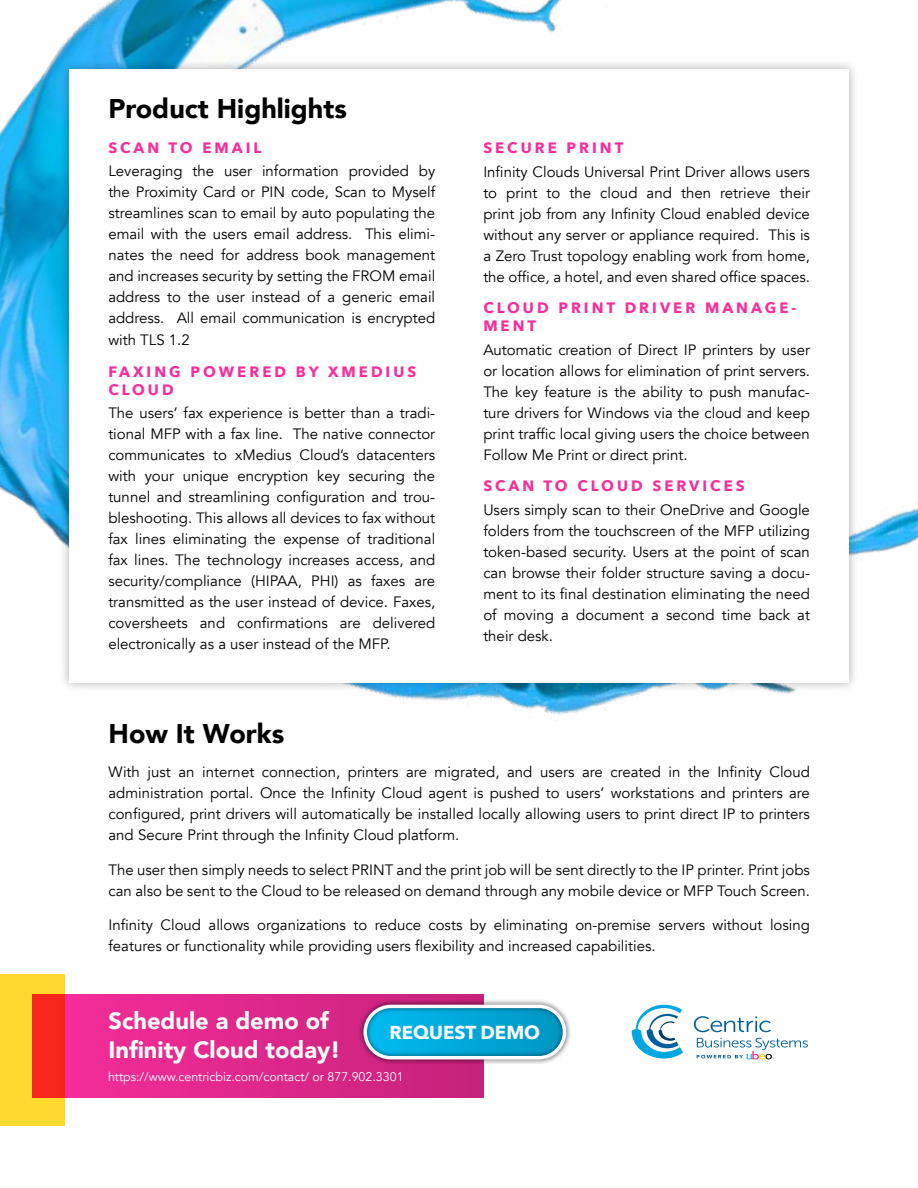
<style>
.page{position:relative;width:918px;height:1188px;background:#fff}
.page>*{position:absolute;margin:0;border:0;box-sizing:border-box;transform-origin:0 0}
.t1{font:900 27px "Avenir";color:#000}
.t2{font:900 23.7px/29px "Avenir";color:#fff}
.t3{font:700 18.75px "Avenir Next";color:#fff}
.t4{font:15px/21px "Avenir";color:#000;text-align:justify}
.t5{font:700 15px/18px "Avenir Next";letter-spacing:.2em;color:#f72d9c}
.t6{font:12.45px "Avenir";color:#fff}
</style>
<div class="page">
<img style="left:0;top:0;width:918px;height:721px">
<div style="left:60px;top:59px;width:799px;height:633px;background:#000;opacity:.3"></div>
<div style="left:69px;top:69px;width:780px;height:614px;background:#fff"></div>
<div style="left:32px;top:995px;width:451px;height:103px;background:linear-gradient(to right,#f82d9c,#c5227b)"></div>
<svg style="left:632px;top:1005px;width:51px;height:54px"></svg>
<svg style="left:694px;top:1016px;width:77px;height:16px"></svg>
<svg style="left:697px;top:1038px;width:111px;height:21px"></svg>
<svg style="left:0;top:974px;width:65px;height:151px;fill:#ffd92d"></svg>
<div style="left:358px;top:1000px;width:213px;height:64px;background:#000;opacity:.75"></div>
<div style="left:363px;top:1005px;width:203px;height:54px;border:3px solid #fff;border-radius:26px"></div>
<h1 class="t1" style="left:108px;top:86px;width:240px">Product Highlights</h1>
<p class="t5" style="left:108px;top:139px;width:155px">SCAN TO EMAIL</p>
<p class="t4" style="left:108px;top:161px;width:328px">Leveraging the user information provided by the Proximity Card or PIN code, Scan to Myself streamlines scan to email by auto populating the email with the users email address. This elimi&shy;nates the need for address book management and increases security by setting the FROM email address to the user instead of a generic email address. All email communication is encrypted with TLS 1.2</p>
<p class="t5" style="left:108px;top:362px;width:309px">FAXING POWERED BY XMEDIUS<br>CLOUD</p>
<p class="t4" style="left:108px;top:403px;width:328px">The users’ fax experience is better than a tradi&shy;tional MFP with a fax line. The native connector communicates to xMedius Cloud’s datacenters with your unique encryption key securing the tunnel and streamlining configuration and trou&shy;bleshooting. This allows all devices to fax without fax lines eliminating the expense of traditional fax lines. The technology increases access, and security/compliance (HIPAA, PHI) as faxes are transmitted as the user instead of device. Faxes, coversheets and confirmations are delivered electronically as a user instead of the MFP.</p>
<p class="t5" style="left:483px;top:139px;width:142px">SECURE PRINT</p>
<p class="t4" style="left:483px;top:161px;width:328px">Infinity Clouds Universal Print Driver allows users to print to the cloud and then retrieve their print job from any Infinity Cloud enabled device without any server or appliance required. This is a Zero Trust topology enabling work from home, the office, a hotel, and even shared office spaces.</p>
<p class="t5" style="left:483px;top:299px;width:315px">CLOUD PRINT DRIVER MANAGE-<br>MENT</p>
<p class="t4" style="left:483px;top:339px;width:328px">Automatic creation of Direct IP printers by user or location allows for elimination of print servers.<br>The key feature is the ability to push manufac&shy;ture drivers for Windows via the cloud and keep print traffic local giving users the choice between Follow Me Print or direct print.</p>
<p class="t5" style="left:483px;top:477px;width:263px">SCAN TO CLOUD SERVICES</p>
<p class="t4" style="left:483px;top:499px;width:328px">Users simply scan to their OneDrive and Google folders from the touchscreen of the MFP utilizing token-based security. Users at the point of scan can browse their folder structure saving a docu&shy;ment to its final destination eliminating the need of moving a document a second time back at their desk.</p>
<h1 class="t1" style="left:109px;top:710px;width:177px">How It Works</h1>
<p class="t4" style="left:109px;top:762px;width:703px">With just an internet connection, printers are migrated, and users are created in the Infinity Cloud administration portal. Once the Infinity Cloud agent is pushed to users’ workstations and printers are configured, print drivers will automatically be installed locally allowing users to print direct IP to printers and Secure Print through the Infinity Cloud platform.</p>
<p class="t4" style="left:109px;top:860px;width:703px">The user then simply needs to select PRINT and the print job will be sent directly to the IP printer. Print jobs can also be sent to the Cloud to be released on demand through any mobile device or MFP Touch Screen.</p>
<p class="t4" style="left:109px;top:915px;width:703px">Infinity Cloud allows organizations to reduce costs by eliminating on-premise servers without losing features or functionality while providing users flexibility and increased capabilities.</p>
<h2 class="t2" style="left:109px;top:1006px;width:234px">Schedule a demo of<br>Infinity Cloud today!</h2>
<p class="t3" style="left:389px;top:1017px;width:152px">REQUEST DEMO</p>
<p class="t6" style="left:108px;top:1070px;width:297px">https://www.centricbiz.com/contact/ or 877.902.3301</p>
</div>
